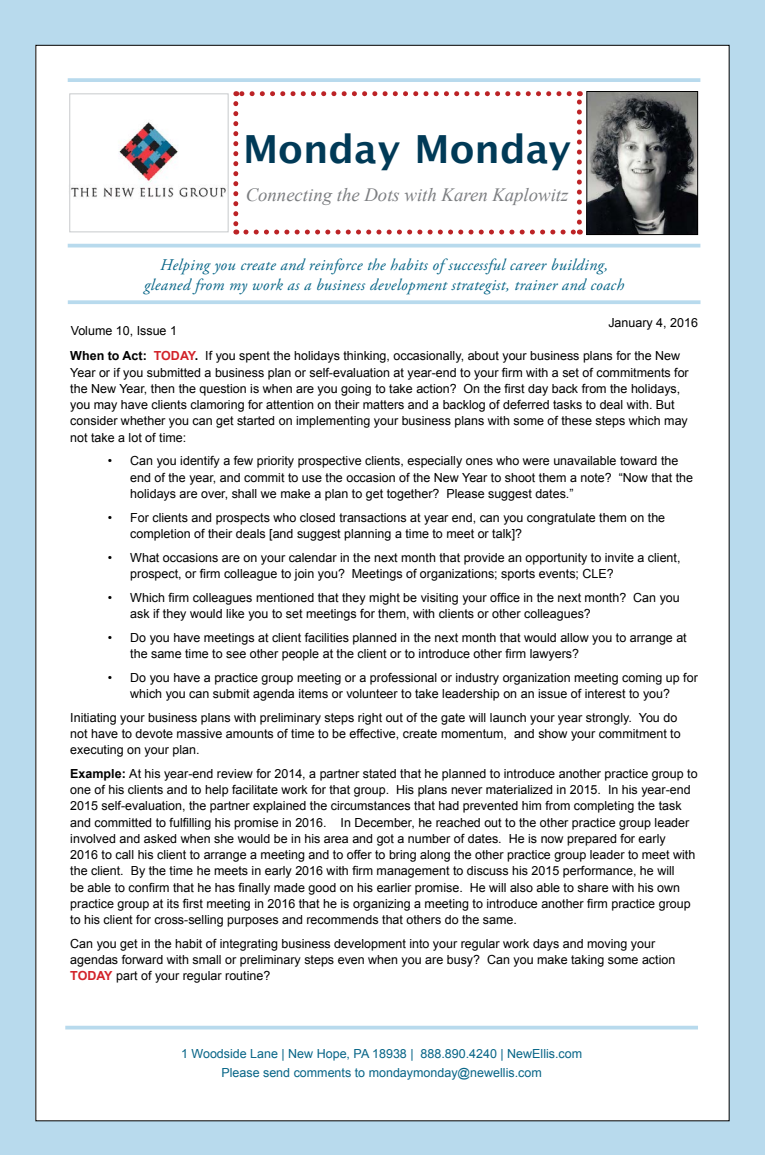
<style>
.page{position:relative;width:765px;height:1155px;background:#b8daed}
.page>*{position:absolute;margin:0;border:0;box-sizing:border-box;transform-origin:0 0}
.t1{font:700 38.75px "Lucida Grande";color:#003a57}
.t2{font:italic 18.75px "Times New Roman";color:#7c7e81}
.t3{font:italic 16.25px/19.5px "Adobe Garamond Pro";letter-spacing:.02em;color:#076587;text-align:center}
.t4{font:12.5px/16.2px "Arial";color:#000}
.t5{font:12.5px/18.8px "Arial";color:#076587;text-align:center}
.s1{font-weight:700}
.s2{font-weight:700;color:#d2232a}
</style>
<div class="page">
<div style="left:36px;top:45px;width:693px;height:1076px;background:#fff"></div>
<img style="left:71px;top:122px;width:155px;height:76px">
<img style="left:589px;top:93px;width:107px;height:140px">
<div style="left:587px;top:91px;width:111px;height:144px;border:1px solid #000"></div>
<svg style="left:68px;top:78px;width:632px;height:4px;background:#bcdcee"></svg>
<svg style="left:68px;top:244px;width:632px;height:4px;background:#c0deef"></svg>
<svg style="left:68px;top:300px;width:633px;height:4px;background:#beddee"></svg>
<hr style="left:65px;top:1026px;width:633px;height:3px;background:#b8daed">
<svg style="left:233px;top:104px;width:5px;height:131px"></svg>
<svg style="left:246px;top:230px;width:334px;height:5px"></svg>
<svg style="left:577px;top:91px;width:5px;height:131px"></svg>
<svg style="left:236px;top:91px;width:333px;height:5px"></svg>
<div style="left:69px;top:93px;width:160px;height:139px;border:1px solid #c8cacc"></div>
<h1 class="t1" style="left:243px;top:118px;width:330px">Monday Monday</h1>
<h2 class="t2" style="left:246px;top:181px;width:324px">Connecting the Dots with Karen Kaplowitz</h2>
<h3 class="t3" style="left:144px;top:256px;width:482px">Helping you create and reinforce the habits of successful career building, gleaned from my work as a business development strategist, trainer and coach</h3>
<p class="t4" style="left:71px;top:323px;width:108px">Volume 10, Issue 1</p>
<p class="t4" style="left:608px;top:314px;width:91px">January 4, 2016</p>
<p class="t4" style="left:70px;top:348px;width:620px"><span class="s1">When to Act:</span> <span class="s2">TODAY</span><span class="s1">.</span> If you spent the holidays thinking, occasionally, about your business plans for the New Year or if you submitted a business plan or self-evaluation at year-end to your firm with a set of commitments for the New Year, then the question is when are you going to take action? On the first day back from the holidays, you may have clients clamoring for attention on their matters and a backlog of deferred tasks to deal with. But consider whether you can get started on implementing your business plans with some of these steps which may not take a lot of time:</p>
<p class="t4" style="left:130px;top:453px;width:564px;text-indent:-22px">• Can you identify a few priority prospective clients, especially ones who were unavailable toward the end of the year, and commit to use the occasion of the New Year to shoot them a note? “Now that the holidays are over, shall we make a plan to get together? Please suggest dates.”</p>
<p class="t4" style="left:130px;top:509px;width:536px;text-indent:-22px">• For clients and prospects who closed transactions at year end, can you congratulate them on the completion of their deals [and suggest planning a time to meet or talk]?</p>
<p class="t4" style="left:130px;top:549px;width:552px;text-indent:-22px">• What occasions are on your calendar in the next month that provide an opportunity to invite a client, prospect, or firm colleague to join you? Meetings of organizations; sports events; CLE?</p>
<p class="t4" style="left:130px;top:589px;width:551px;text-indent:-22px">• Which firm colleagues mentioned that they might be visiting your office in the next month? Can you ask if they would like you to set meetings for them, with clients or other colleagues?</p>
<p class="t4" style="left:130px;top:629px;width:558px;text-indent:-22px">• Do you have meetings at client facilities planned in the next month that would allow you to arrange at the same time to see other people at the client or to introduce other firm lawyers?</p>
<p class="t4" style="left:108px;top:669px;width:592px;text-align:center">• Do you have a practice group meeting or a professional or industry organization meeting coming up for which you can submit agenda items or volunteer to take leadership on an issue of interest to you?</p>
<p class="t4" style="left:70px;top:709px;width:612px">Initiating your business plans with preliminary steps right out of the gate will launch your year strongly. You do not have to devote massive amounts of time to be effective, create momentum, and show your commitment to executing on your plan.</p>
<p class="t4" style="left:70px;top:765px;width:629px"><span class="s1">Example:</span> At his year-end review for 2014, a partner stated that he planned to introduce another practice group to one of his clients and to help facilitate work for that group. His plans never materialized in 2015. In his year-end 2015 self-evaluation, the partner explained the circumstances that had prevented him from completing the task and committed to fulfilling his promise in 2016. In December, he reached out to the other practice group leader involved and asked when she would be in his area and got a number of dates. He is now prepared for early<br>2016 to call his client to arrange a meeting and to offer to bring along the other practice group leader to meet with the client. By the time he meets in early 2016 with firm management to discuss his 2015 performance, he will<br>be able to confirm that he has finally made good on his earlier promise. He will also able to share with his own practice group at its first meeting in 2016 that he is organizing a meeting to introduce another firm practice group to his client for cross-selling purposes and recommends that others do the same.</p>
<p class="t4" style="left:70px;top:935px;width:607px">Can you get in the habit of integrating business development into your regular work days and moving your agendas forward with small or preliminary steps even when you are busy? Can you make taking some action<br><span class="s2">TODAY</span> part of your regular routine?</p>
<p class="t5" style="left:181px;top:1044px;width:403px">1 Woodside Lane | New Hope, PA 18938 | 888.890.4240 | NewEllis.com<br>Please send comments to mondaymonday@newellis.com</p>
</div>
